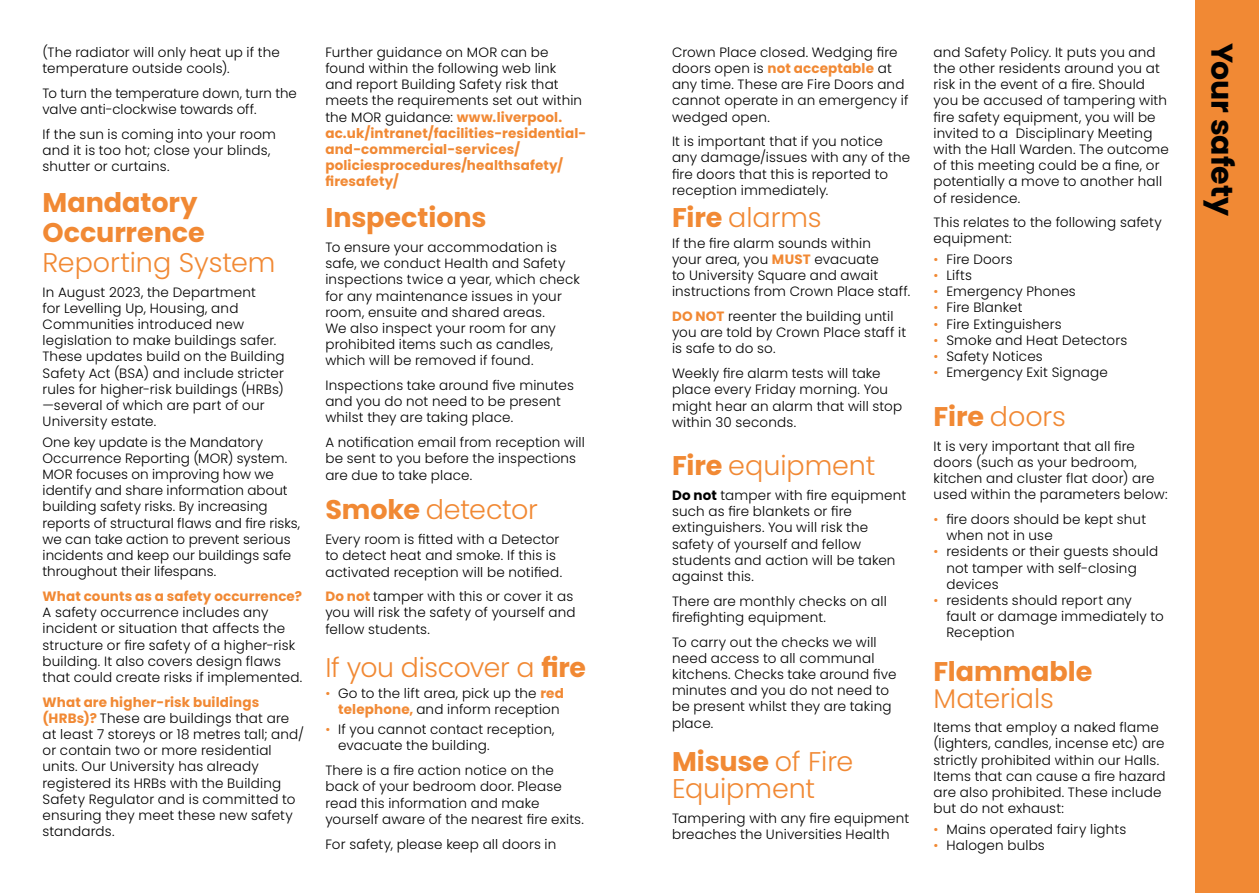
<style>
.page{position:relative;width:1259px;height:893px;background:#fff}
.page>*{position:absolute;margin:0;border:0;box-sizing:border-box;transform-origin:0 0}
.t1{font:700 30px "Poppins";letter-spacing:-.005em;color:#000}
.t2{font:300 27px/27px "Poppins";letter-spacing:-.005em;color:#f18934}
.t3{font:700 27px/30px "Poppins";letter-spacing:-.005em;color:#f18934}
.t4{font:300 13.5px/16.2px "Poppins";letter-spacing:.01em;color:#000}
.t5{font:700 13.5px "Poppins";letter-spacing:.01em;color:#f18934}
.s1{font-weight:700;color:#f18934}
.s2{font-weight:700}
.s3{color:#f18934}
</style>
<div class="page">
<div style="left:1195px;top:0;width:64px;height:893px;background:#f18934"></div>
<p class="t4" style="left:43px;top:44px;width:239px">(The radiator will only heat up if the temperature outside cools).</p>
<p class="t4" style="left:43px;top:85px;width:256px">To turn the temperature down, turn the valve anti-clockwise towards off.</p>
<p class="t4" style="left:43px;top:126px;width:235px">If the sun is coming into your room and it is too hot; close your blinds, shutter or curtains.</p>
<h2 class="t3" style="left:43px;top:187px;width:164px">Mandatory<br>Occurrence</h2>
<h2 class="t2" style="left:43px;top:249px;width:234px">Reporting System</h2>
<p class="t4" style="left:43px;top:284px;width:244px">In August 2023, the Department<br>for Levelling Up, Housing, and<br>Communities introduced new legislation to make buildings safer.<br>These updates build on the Building<br>Safety Act (BSA) and include stricter rules for higher-risk buildings (HRBs) —several of which are part of our<br>University estate.</p>
<p class="t4" style="left:43px;top:434px;width:259px">One key update is the Mandatory Occurrence Reporting (MOR) system.<br>MOR focuses on improving how we identify and share information about building safety risks. By increasing reports of structural flaws and fire risks, we can take action to prevent serious incidents and keep our buildings safe throughout their lifespans.</p>
<p class="t5" style="left:43px;top:588px;width:261px">What counts as a safety occurrence?</p>
<p class="t4" style="left:43px;top:604px;width:261px">A safety occurrence includes any incident or situation that affects the structure or fire safety of a higher-risk building. It also covers design flaws that could create risks if implemented.</p>
<p class="t4" style="left:43px;top:694px;width:263px"><span class="s1">What are higher-risk buildings (HRBs)?</span> These are buildings that are at least 7 storeys or 18 metres tall; and/ or contain two or more residential units. Our University has already registered its HRBs with the Building Safety Regulator and is committed to ensuring they meet these new safety standards.</p>
<p class="t4" style="left:325px;top:44px;width:262px">Further guidance on MOR can be found within the following web link and report Building Safety risk that meets the requirements set out within the MOR guidance: <span class="s1">www.liverpool. ac.uk/intranet/facilities-residential&shy;and-commercial-services/ policiesprocedures/healthsafety/ firesafety/</span></p>
<h2 class="t3" style="left:325px;top:203px;width:163px">Inspections</h2>
<p class="t4" style="left:325px;top:239px;width:256px">To ensure your accommodation is safe, we conduct Health and Safety inspections twice a year, which check for any maintenance issues in your room, ensuite and shared areas.<br>We also inspect your room for any prohibited items such as candles, which will be removed if found.</p>
<p class="t4" style="left:325px;top:377px;width:250px">Inspections take around five minutes and you do not need to be present whilst they are taking place.</p>
<p class="t4" style="left:325px;top:434px;width:261px">A notification email from reception will be sent to you before the inspections are due to take place.</p>
<h2 class="t2" style="left:325px;top:497px;width:214px"><span class="s2">Smoke</span> detector</h2>
<p class="t4" style="left:325px;top:531px;width:238px">Every room is fitted with a Detector to detect heat and smoke. If this is activated reception will be notified.</p>
<p class="t4" style="left:325px;top:588px;width:252px"><span class="s1">Do not</span> tamper with this or cover it as you will risk the safety of yourself and fellow students.</p>
<h2 class="t2" style="left:325px;top:654px;width:262px">If you discover a <span class="s2">fire</span></h2>
<p class="t4" style="left:338px;top:685px;width:227px;text-indent:-13px"><span class="s3">•</span> Go to the lift area, pick up the <span class="s1">red telephone,</span> and inform reception</p>
<p class="t4" style="left:338px;top:721px;width:218px;text-indent:-13px"><span class="s3">•</span> If you cannot contact reception, evacuate the building.</p>
<p class="t4" style="left:325px;top:762px;width:260px">There is a fire action notice on the back of your bedroom door. Please read this information and make yourself aware of the nearest fire exits.</p>
<p class="t4" style="left:325px;top:836px;width:232px">For safety, please keep all doors in</p>
<p class="t4" style="left:672px;top:44px;width:238px">Crown Place closed. Wedging fire doors open is <span class="s1">not acceptable</span> at any time. These are Fire Doors and cannot operate in an emergency if wedged open.</p>
<p class="t4" style="left:672px;top:133px;width:240px">It is important that if you notice any damage/issues with any of the fire doors that this is reported to reception immediately.</p>
<h2 class="t2" style="left:672px;top:204px;width:151px"><span class="s2">Fire</span> alarms</h2>
<p class="t4" style="left:672px;top:235px;width:240px">If the fire alarm sounds within<br>your area, you <span class="s1">MUST</span> evacuate<br>to University Square and await instructions from Crown Place staff.</p>
<p class="t4" style="left:672px;top:308px;width:236px"><span class="s1">DO NOT</span> reenter the building until you are told by Crown Place staff it is safe to do so.</p>
<p class="t4" style="left:672px;top:365px;width:232px">Weekly fire alarm tests will take place every Friday morning. You might hear an alarm that will stop within 30 seconds.</p>
<h2 class="t2" style="left:672px;top:452px;width:205px"><span class="s2">Fire</span> equipment</h2>
<p class="t4" style="left:672px;top:487px;width:236px"><span class="s2">Do not</span> tamper with fire equipment such as fire blankets or fire extinguishers. You will risk the safety of yourself and fellow students and action will be taken against this.</p>
<p class="t4" style="left:672px;top:593px;width:216px">There are monthly checks on all firefighting equipment.</p>
<p class="t4" style="left:672px;top:634px;width:226px">To carry out the checks we will need access to all communal kitchens. Checks take around five minutes and you do not need to be present whilst they are taking place.</p>
<h2 class="t2" style="left:672px;top:748px;width:183px"><span class="s2">Misuse</span> of Fire<br>Equipment</h2>
<p class="t4" style="left:672px;top:810px;width:239px">Tampering with any fire equipment breaches the Universities Health</p>
<p class="t4" style="left:933px;top:44px;width:237px">and Safety Policy. It puts you and the other residents around you at risk in the event of a fire. Should you be accused of tampering with fire safety equipment, you will be invited to a Disciplinary Meeting with the Hall Warden. The outcome of this meeting could be a fine, or potentially a move to another hall of residence.</p>
<p class="t4" style="left:933px;top:214px;width:230px">This relates to the following safety equipment:</p>
<p class="t4" style="left:933px;top:251px;width:81px"><span class="s3">•</span> Fire Doors</p>
<p class="t4" style="left:933px;top:267px;width:40px"><span class="s3">•</span> Lifts</p>
<p class="t4" style="left:933px;top:284px;width:144px"><span class="s3">•</span> Emergency Phones</p>
<p class="t4" style="left:933px;top:300px;width:90px"><span class="s3">•</span> Fire Blanket</p>
<p class="t4" style="left:933px;top:316px;width:130px"><span class="s3">•</span> Fire Extinguishers</p>
<p class="t4" style="left:933px;top:332px;width:195px"><span class="s3">•</span> Smoke and Heat Detectors</p>
<p class="t4" style="left:933px;top:348px;width:111px"><span class="s3">•</span> Safety Notices</p>
<p class="t4" style="left:933px;top:365px;width:176px"><span class="s3">•</span> Emergency Exit Signage</p>
<h2 class="t2" style="left:933px;top:403px;width:134px"><span class="s2">Fire</span> doors</h2>
<p class="t4" style="left:933px;top:438px;width:236px">It is very important that all fire doors (such as your bedroom, kitchen and cluster flat door) are used within the parameters below:</p>
<p class="t4" style="left:946px;top:511px;width:201px;text-indent:-13px"><span class="s3">•</span> fire doors should be kept shut when not in use</p>
<p class="t4" style="left:946px;top:544px;width:213px;text-indent:-13px"><span class="s3">•</span> residents or their guests should not tamper with self-closing devices</p>
<p class="t4" style="left:946px;top:592px;width:219px;text-indent:-13px"><span class="s3">•</span> residents should report any fault or damage immediately to<br>Reception</p>
<h2 class="t3" style="left:933px;top:656px;width:160px">Flammable</h2>
<h2 class="t2" style="left:933px;top:685px;width:122px">Materials</h2>
<p class="t4" style="left:933px;top:719px;width:234px">Items that employ a naked flame (lighters, candles, incense etc) are strictly prohibited within our Halls.<br>Items that can cause a fire hazard are also prohibited. These include but do not exhaust:</p>
<p class="t4" style="left:933px;top:821px;width:194px"><span class="s3">•</span> Mains operated fairy lights</p>
<p class="t4" style="left:933px;top:837px;width:113px"><span class="s3">•</span> Halogen bulbs</p>
<h1 class="t1" style="left:1239px;top:43px;width:175px;rotate:90deg">Your safety</h1>
</div>
